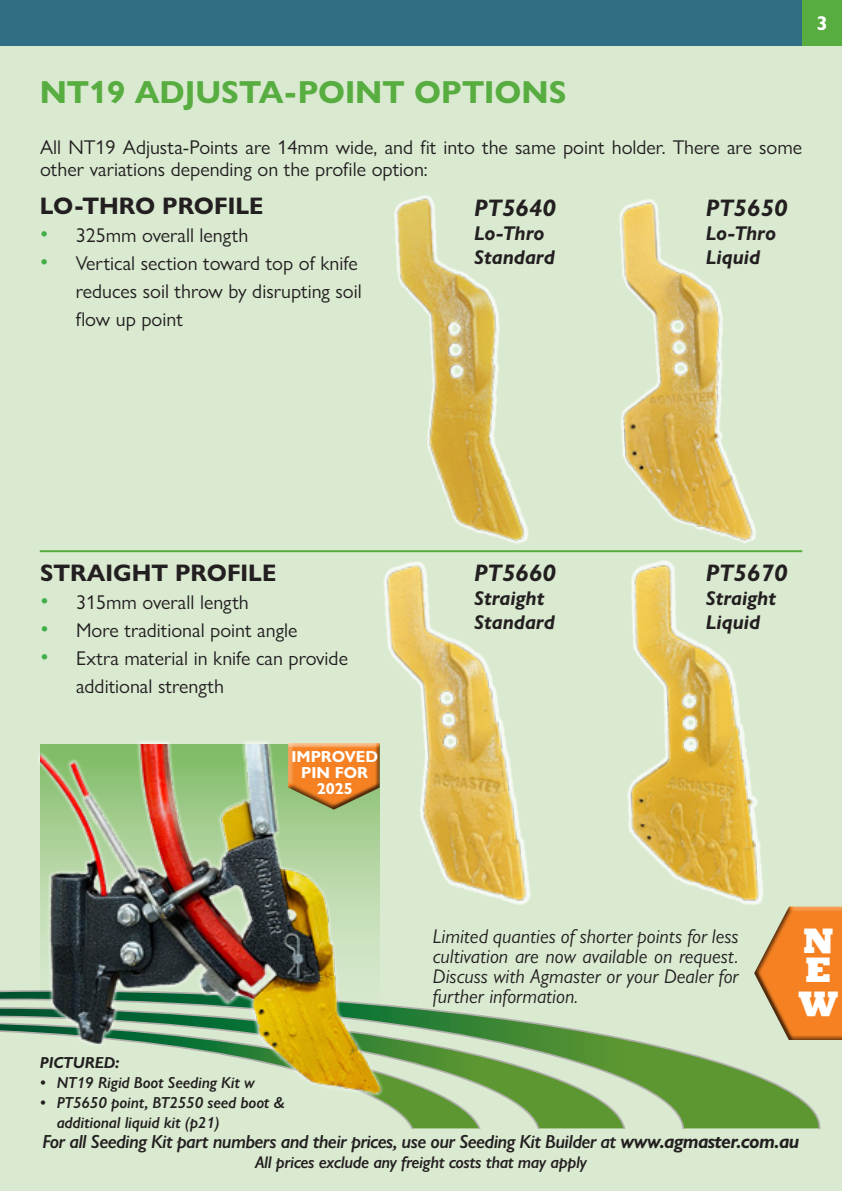
<style>
.page{position:relative;width:842px;height:1191px;background:#fff}
.page>*{position:absolute;margin:0;border:0;box-sizing:border-box;transform-origin:0 0}
.t1{font:800 36px/28.8px "Rockwell Std";color:#fff}
.Main_Heading_1{font:700 32px "Gill Sans Nova";color:#58ad41}
.Main_Heading_1-2{font:700 24px "Gill Sans Nova";color:#231f20}
.Main_Heading_1-3{font:italic 700 24px "Gill Sans Nova";color:#231f20}
.Main_Heading_1-4{font:20px/28px "Gill Sans Nova";color:#231f20}
.t2{font:italic 20px/20px "Gill Sans Nova";color:#231f20;text-align:justify}
.Main_Heading_1-5{font:italic 700 20px "Gill Sans Nova";color:#231f20}
.t3{font:700 20px "Gill Sans Nova";color:#fff}
.t4{font:italic 600 19px "Gill Sans Nova";letter-spacing:-.03em;color:#231f20}
.t5{font:italic 600 17px "Gill Sans Nova";letter-spacing:-.02em;color:#231f20}
.t6{font:italic 600 16px/20px "Gill Sans Nova";letter-spacing:-.01em;color:#231f20}
.Main_Heading_1-6{font:700 16px/16px "Gill Sans Nova";color:#fff;text-align:center}
.t7{font:italic 700 16px "Gill Sans Nova";letter-spacing:-.01em;color:#231f20}
.s1{font-size:24px;color:#40ae49}
.s2{font-weight:700}
</style>
<div class="page">
<div style="left:0;top:44px;width:842px;height:1147px;background:#daead1"></div>
<div style="left:0;top:0;width:842px;height:45px;background:#316e84"></div>
<div style="left:802px;top:0;width:40px;height:45px;background:#58ad41"></div>
<svg style="left:0;top:990px;width:820px;height:138px"></svg>
<svg style="left:0;top:1006px;width:630px;height:122px"></svg>
<svg style="left:0;top:1021px;width:488px;height:107px"></svg>
<img style="left:394px;top:198px;width:135px;height:346px">
<img style="left:383px;top:563px;width:148px;height:342px">
<img style="left:627px;top:563px;width:137px;height:342px">
<hr style="left:40px;top:550px;width:762px;height:2px;background:#58ad41">
<img style="left:613px;top:199px;width:189px;height:352px">
<div style="left:36px;top:740px;width:347px;height:357px;background:#fff;opacity:.75"></div>
<img style="left:41px;top:744px;width:341px;height:376px">
<div style="left:287px;top:740px;width:96px;height:47px;background:#daead1"></div>
<div style="left:287px;top:742px;width:96px;height:68px;background:#231f20;opacity:.75"></div>
<div style="left:752px;top:905px;width:90px;height:138px;background:#231f20;opacity:.75"></div>
<p class="t3" style="left:816px;top:11px;width:13px">3</p>
<p class="Main_Heading_1" style="left:40px;top:72px;width:528px">NT19 ADJUSTA-POINT OPTIONS</p>
<p class="Main_Heading_1-4" style="left:40px;top:136px;width:764px;line-height:22px">All NT19 Adjusta-Points are 14mm wide, and fit into the same point holder. There are some other variations depending on the profile option:</p>
<p class="Main_Heading_1-3" style="left:474px;top:193px;width:83px">PT5640</p>
<p class="Main_Heading_1-5" style="left:474px;top:220px;width:72px">Lo-Thro</p>
<p class="Main_Heading_1-5" style="left:474px;top:244px;width:82px">Standard</p>
<p class="Main_Heading_1-2" style="left:40px;top:190px;width:225px">LO-THRO PROFILE</p>
<p class="Main_Heading_1-4" style="left:40px;top:221px;width:210px"><span class="s1">•</span> 325mm overall length</p>
<p class="Main_Heading_1-4" style="left:76px;top:249px;width:288px;text-indent:-36px"><span class="s1">•</span> Vertical section toward top of knife reduces soil throw by disrupting soil flow up point</p>
<p class="Main_Heading_1-3" style="left:706px;top:193px;width:83px">PT5650</p>
<p class="Main_Heading_1-5" style="left:706px;top:221px;width:72px">Lo-Thro</p>
<p class="Main_Heading_1-5" style="left:706px;top:245px;width:56px">Liquid</p>
<p class="Main_Heading_1-2" style="left:40px;top:558px;width:238px">STRAIGHT PROFILE</p>
<p class="Main_Heading_1-4" style="left:40px;top:588px;width:210px"><span class="s1">•</span> 315mm overall length</p>
<p class="Main_Heading_1-4" style="left:40px;top:616px;width:259px"><span class="s1">•</span> More traditional point angle</p>
<p class="Main_Heading_1-4" style="left:76px;top:644px;width:273px;text-indent:-36px"><span class="s1">•</span> Extra material in knife can provide additional strength</p>
<p class="Main_Heading_1-6" style="left:291px;top:748px;width:88px">IMPROVED<br>PIN FOR<br>2025</p>
<p class="Main_Heading_1-3" style="left:474px;top:557px;width:83px">PT5660</p>
<p class="Main_Heading_1-5" style="left:474px;top:585px;width:72px">Straight</p>
<p class="Main_Heading_1-5" style="left:474px;top:609px;width:82px">Standard</p>
<p class="Main_Heading_1-3" style="left:706px;top:557px;width:83px">PT5670</p>
<p class="Main_Heading_1-5" style="left:706px;top:585px;width:72px">Straight</p>
<p class="Main_Heading_1-5" style="left:706px;top:609px;width:56px">Liquid</p>
<p class="t7" style="left:40px;top:1052px;width:82px">PICTURED:</p>
<p class="t6" style="left:40px;top:1072px;width:216px">• NT19 Rigid Boot Seeding Kit w</p>
<p class="t6" style="left:57px;top:1092px;width:230px;text-indent:-17px">• PT5650 point, BT2550 seed boot &amp; additional liquid kit (p21)</p>
<p class="t2" style="left:433px;top:925px;width:307px">Limited quanties of shorter points for less cultivation are now available on request.<br>Discuss with Agmaster or your Dealer for further information.</p>
<h1 class="t1" style="left:803px;top:925px;width:32px">N<br>E</h1>
<h1 class="t1" style="left:798px;top:987px;width:41px">W</h1>
<p class="t4" style="left:43px;top:1129px;width:758px">For all Seeding Kit part numbers and their prices, use our Seeding Kit Builder at <span class="s2">www.agmaster.com.au</span></p>
<p class="t5" style="left:255px;top:1152px;width:333px">All prices exclude any freight costs that may apply</p>
</div>
